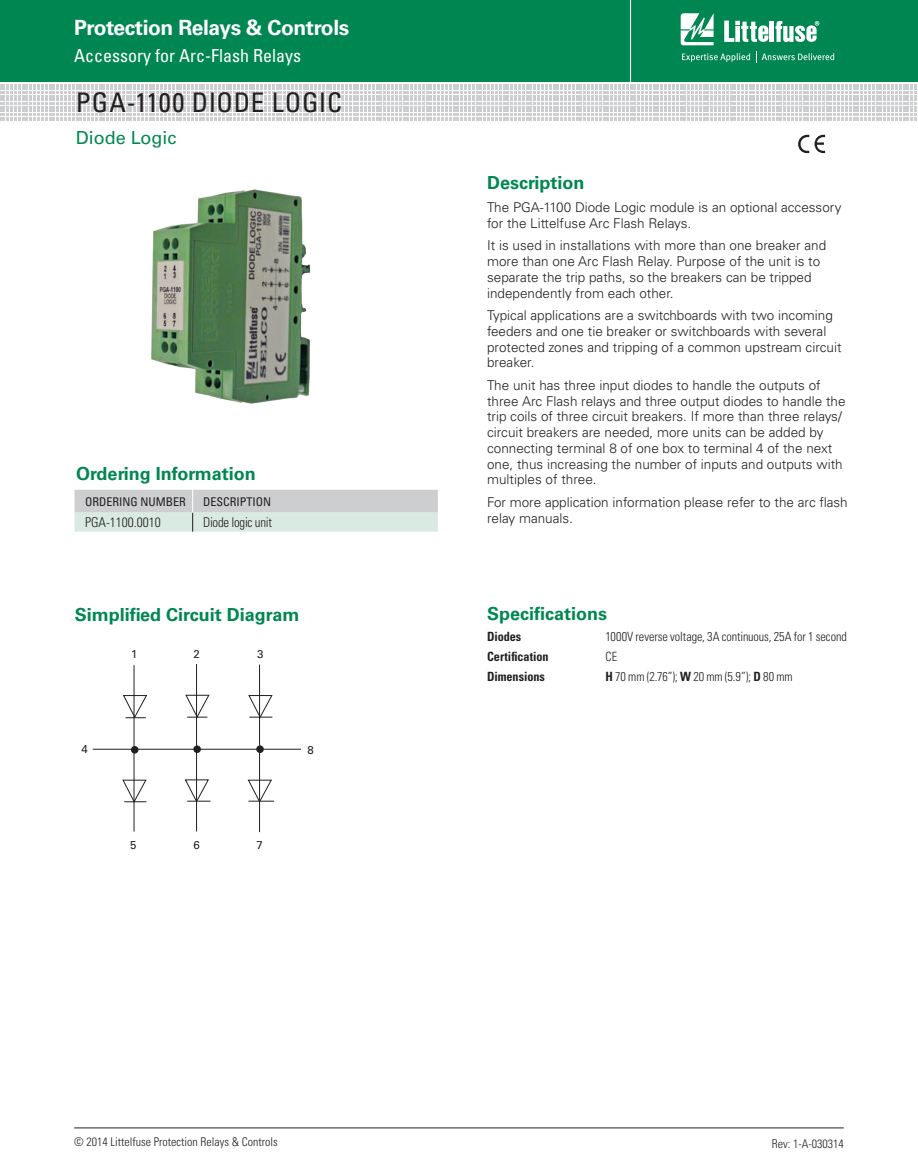
<style>
.page{position:relative;width:918px;height:1175px;background:#fff}
.page>*{position:absolute;margin:0;border:0;box-sizing:border-box;transform-origin:0 0}
.Head_Large{font:condensed 27px "Univers LT Std";letter-spacing:.02em;color:#231f20}
.t1{font:700 21px "Univers LT Std";letter-spacing:-.02em;color:#fff}
.Facts_Subhead{font:700 18px "Univers LT Std";color:#008751}
.t2{font:condensed 18px "Univers LT Std";color:#fff}
.Body_text{font:700 18px "Univers LT Std";color:#008751}
.Facts_Subhead-2{font:18px "Univers LT Std";color:#008751}
.Body_text-2{font:300 13.5px/15.8px "Univers LT Std";color:#231f20}
.SubTitleTOC{font:300 condensed 13.5px "Univers LT Std";letter-spacing:-.02em;color:#231f20;scale:.95 1}
.SubTitleTOC-2{font:300 condensed 13.5px "Univers LT Std";color:#231f20}
.Specifications{font:300 condensed 12.75px "Univers LT Std";letter-spacing:-.005em;color:#231f20;scale:.96 1}
.Specifications-2{font:700 condensed 12.75px "Univers LT Std";letter-spacing:-.005em;color:#231f20;scale:.96 1}
.t3{font:300 condensed 12px "Univers LT Std";color:#231f20}
.SubTitleTOC-3{font:condensed 12px "Univers LT Std";color:#231f20}
.t4{font:11.4px "Univers LT Std";color:#231f20}
.s1{font-weight:700}
</style>
<div class="page">
<div style="left:0;top:0;width:918px;height:82px;background:#008751"></div>
<hr style="left:630px;top:0;width:1px;height:83px;background:#fff">
<svg style="left:681px;top:13px;width:33px;height:32px"></svg>
<hr style="left:770px;top:21px;width:4px;height:21px;background:#fff">
<svg style="left:776px;top:21px;width:43px;height:21px"></svg>
<svg style="left:724px;top:21px;width:44px;height:21px"></svg>
<svg style="left:682px;top:53px;width:68px;height:9px"></svg>
<svg style="left:756px;top:52px;width:78px;height:11px"></svg>
<hr style="left:74px;top:1127px;width:770px;height:1px;background:#231f20">
<svg style="left:0;top:119px;width:917px;height:1px"></svg>
<svg style="left:0;top:84px;width:917px;height:35px"></svg>
<svg style="left:798px;top:135px;width:11px;height:18px"></svg>
<svg style="left:815px;top:135px;width:10px;height:18px"></svg>
<div style="left:131px;top:746px;width:8px;height:7px;background:#231f20;border-radius:50%"></div>
<div style="left:193px;top:745px;width:8px;height:8px;background:#231f20;border-radius:50%"></div>
<svg style="left:256px;top:745px;width:8px;height:8px"></svg>
<hr style="left:93px;top:748px;width:208px;height:1px;background:#231f20">
<hr style="left:259px;top:664px;width:1px;height:168px;background:#231f20">
<hr style="left:196px;top:664px;width:1px;height:167px;background:#231f20">
<hr style="left:134px;top:665px;width:1px;height:166px;background:#231f20">
<svg style="left:123px;top:694px;width:25px;height:25px"></svg>
<svg style="left:185px;top:694px;width:25px;height:24px"></svg>
<svg style="left:248px;top:694px;width:25px;height:25px"></svg>
<svg style="left:122px;top:779px;width:25px;height:24px"></svg>
<svg style="left:184px;top:778px;width:27px;height:25px"></svg>
<svg style="left:247px;top:779px;width:27px;height:24px"></svg>
<svg style="left:75px;top:490px;width:363px;height:41px;background:#d1dad7"></svg>
<img style="left:151px;top:189px;width:160px;height:215px">
<p class="t1" style="left:74px;top:16px;width:277px">Protection Relays &amp; Controls</p>
<p class="t2" style="left:74px;top:45px;width:228px">Accessory for Arc-Flash Relays</p>
<p class="Head_Large" style="left:76px;top:85px;width:268px">PGA-1100 DIODE LOGIC</p>
<p class="Facts_Subhead-2" style="left:76px;top:127px;width:102px">Diode Logic</p>
<p class="Facts_Subhead" style="left:76px;top:463px;width:181px">Ordering Information</p>
<p class="SubTitleTOC-3" style="left:85px;top:493px;width:102px">ORDERING NUMBER</p>
<p class="SubTitleTOC-3" style="left:203px;top:493px;width:70px">DESCRIPTION</p>
<p class="SubTitleTOC-2" style="left:85px;top:514px;width:77px">PGA-1100.0010</p>
<p class="SubTitleTOC" style="left:203px;top:514px;width:74px">Diode logic unit</p>
<p class="Facts_Subhead" style="left:75px;top:604px;width:226px">Simplified Circuit Diagram</p>
<p class="t4" style="left:131px;top:647px;width:8px">1</p>
<p class="t4" style="left:194px;top:647px;width:8px">2</p>
<p class="t4" style="left:257px;top:647px;width:8px">3</p>
<p class="t4" style="left:82px;top:742px;width:8px">4</p>
<p class="t4" style="left:307px;top:742px;width:8px">8</p>
<p class="t4" style="left:130px;top:838px;width:8px">5</p>
<p class="t4" style="left:193px;top:838px;width:8px">6</p>
<p class="t4" style="left:256px;top:838px;width:8px">7</p>
<p class="t3" style="left:74px;top:1134px;width:205px">© 2014 Littelfuse Protection Relays &amp; Controls</p>
<p class="Body_text" style="left:487px;top:172px;width:99px">Description</p>
<p class="Body_text-2" style="left:487px;top:199px;width:356px">The PGA-1100 Diode Logic module is an optional accessory for the Littelfuse Arc Flash Relays.</p>
<p class="Body_text-2" style="left:487px;top:237px;width:341px">It is used in installations with more than one breaker and more than one Arc Flash Relay. Purpose of the unit is to separate the trip paths, so the breakers can be tripped independently from each other.</p>
<p class="Body_text-2" style="left:487px;top:307px;width:356px">Typical applications are a switchboards with two incoming feeders and one tie breaker or switchboards with several protected zones and tripping of a common upstream circuit breaker.</p>
<p class="Body_text-2" style="left:487px;top:377px;width:360px">The unit has three input diodes to handle the outputs of three Arc Flash relays and three output diodes to handle the trip coils of three circuit breakers. If more than three relays/ circuit breakers are needed, more units can be added by connecting terminal 8 of one box to terminal 4 of the next one, thus increasing the number of inputs and outputs with multiples of three.</p>
<p class="Body_text-2" style="left:487px;top:494px;width:362px">For more application information please refer to the arc flash relay manuals.</p>
<p class="Facts_Subhead" style="left:487px;top:603px;width:122px">Specifications</p>
<p class="Specifications-2" style="left:487px;top:628px;width:37px">Diodes</p>
<p class="Specifications" style="left:606px;top:628px;width:253px">1000V reverse voltage, 3A continuous, 25A for 1 second</p>
<p class="Specifications-2" style="left:487px;top:648px;width:66px">Certification</p>
<p class="Specifications" style="left:606px;top:648px;width:14px">CE</p>
<p class="Specifications-2" style="left:487px;top:668px;width:62px">Dimensions</p>
<p class="Specifications" style="left:606px;top:669px;width:196px"><span class="s1">H</span> 70 mm (2.76”); <span class="s1">W</span> 20 mm (5.9”); <span class="s1">D</span> 80 mm</p>
<p class="t3" style="left:772px;top:1136px;width:73px">Rev: 1-A-030314</p>
</div>
